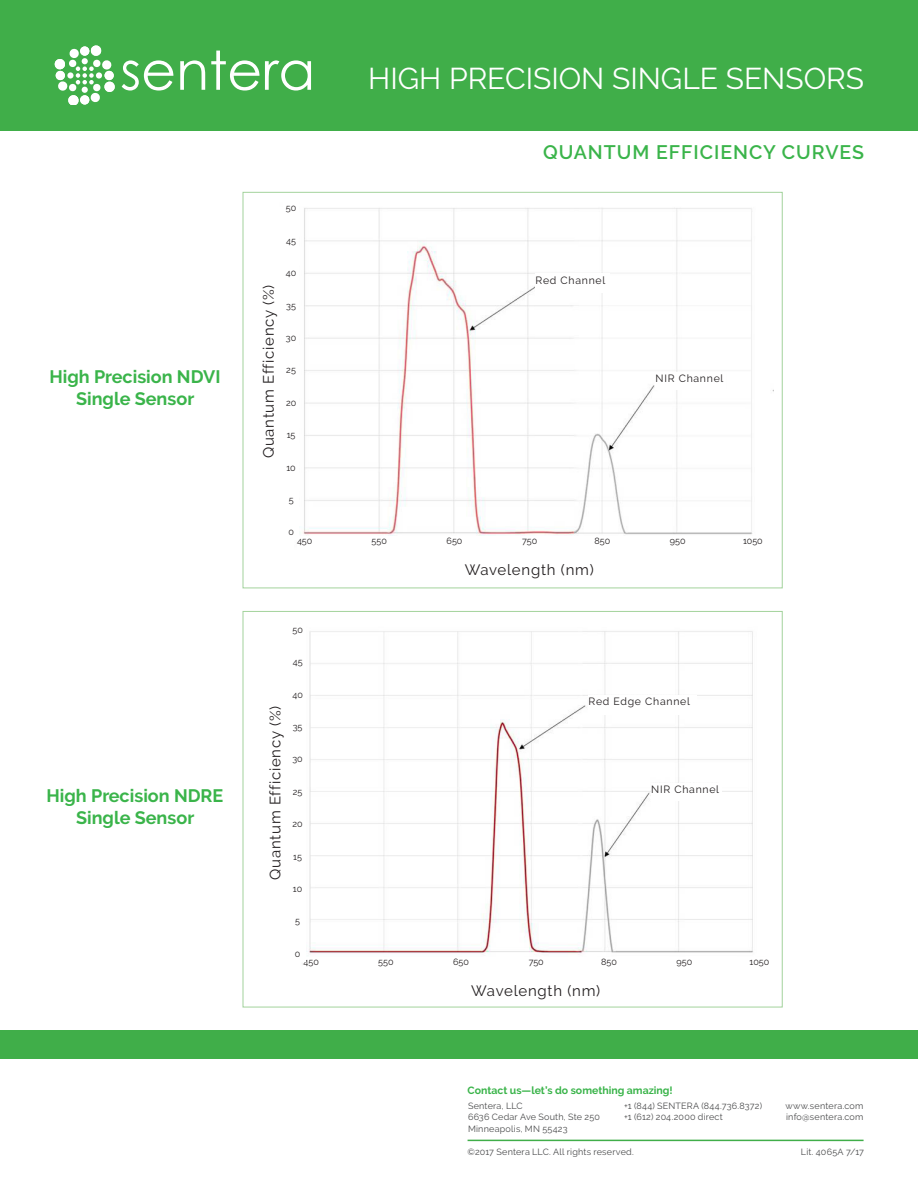
<style>
.page{position:relative;width:918px;height:1188px;background:#fff}
.page>*{position:absolute;margin:0;border:0;box-sizing:border-box;transform-origin:0 0}
.t1{font:30px "Raleway";color:#fff}
.t2{font:600 19.5px "Raleway";letter-spacing:.05em;color:#3ab44a}
.t3{font:700 18px/21.6px "Raleway";color:#3ab44a;text-align:center}
.t4{font:15px "Raleway";letter-spacing:.05em;color:#231f20}
.t5{font:10.5px "Raleway";letter-spacing:.07em;color:#231f20}
.t6{font:700 10.5px "Raleway";color:#3ab44a}
.Location_Numbers{font:9px "Raleway";letter-spacing:.025em;color:#4b4c4d}
.t7{font:9px "Raleway";color:#231f20}
</style>
<div class="page">
<div style="left:0;top:0;width:918px;height:130px;background:#40ae49"></div>
<svg style="left:122px;top:60px;width:51px;height:31px"></svg>
<svg style="left:180px;top:60px;width:25px;height:30px"></svg>
<svg style="left:211px;top:51px;width:48px;height:40px"></svg>
<svg style="left:265px;top:60px;width:46px;height:31px"></svg>
<svg style="left:54px;top:45px;width:61px;height:60px"></svg>
<hr style="left:468px;top:1140px;width:396px;height:1px;background:#40ae49">
<img style="left:302px;top:631px;width:451px;height:334px">
<div style="left:0;top:1030px;width:918px;height:28px;background:#40ae49"></div>
<img style="left:303px;top:208px;width:470px;height:328px">
<div style="left:304px;top:957px;width:477px;height:18px;background:#fff"></div>
<div style="left:290px;top:624px;width:15px;height:337px;background:#fff"></div>
<div style="left:589px;top:696px;width:108px;height:19px;background:#fff"></div>
<div style="left:651px;top:783px;width:70px;height:18px;background:#fff"></div>
<div style="left:536px;top:274px;width:74px;height:19px;background:#fff"></div>
<div style="left:656px;top:372px;width:70px;height:18px;background:#fff"></div>
<p class="t3" style="left:50px;top:366px;width:172px">High Precision NDVI<br>Single Sensor</p>
<p class="t3" style="left:47px;top:785px;width:178px">High Precision NDRE<br>Single Sensor</p>
<p class="t1" style="left:368px;top:61px;width:497px">HIGH PRECISION SINGLE SENSORS</p>
<p class="t2" style="left:543px;top:141px;width:322px">QUANTUM EFFICIENCY CURVES</p>
<p class="t4" style="left:260px;top:458px;width:175px;rotate:-90deg">Quantum Efficiency (%)</p>
<p class="t7" style="left:286px;top:203px;width:12px">50</p>
<p class="t7" style="left:286px;top:235px;width:11px">45</p>
<p class="t7" style="left:286px;top:268px;width:12px">40</p>
<p class="t7" style="left:286px;top:300px;width:11px">35</p>
<p class="t7" style="left:286px;top:333px;width:12px">30</p>
<p class="t7" style="left:286px;top:365px;width:11px">25</p>
<p class="t7" style="left:286px;top:397px;width:12px">20</p>
<p class="t7" style="left:287px;top:430px;width:10px">15</p>
<p class="t7" style="left:286px;top:462px;width:11px">10</p>
<p class="t7" style="left:289px;top:495px;width:6px">5</p>
<p class="t7" style="left:288px;top:527px;width:7px">0</p>
<p class="t5" style="left:536px;top:274px;width:71px">Red Channel</p>
<p class="t5" style="left:656px;top:372px;width:69px">NIR Channel</p>
<p class="t7" style="left:297px;top:536px;width:17px">450</p>
<p class="t7" style="left:372px;top:536px;width:17px">550</p>
<p class="t7" style="left:447px;top:536px;width:17px">650</p>
<p class="t7" style="left:522px;top:536px;width:17px">750</p>
<p class="t7" style="left:595px;top:536px;width:17px">850</p>
<p class="t7" style="left:670px;top:536px;width:17px">950</p>
<p class="t7" style="left:743px;top:536px;width:21px">1050</p>
<p class="t4" style="left:465px;top:561px;width:131px">Wavelength (nm)</p>
<p class="t4" style="left:266px;top:880px;width:175px;rotate:-90deg">Quantum Efficiency (%)</p>
<p class="t7" style="left:292px;top:624px;width:12px">50</p>
<p class="t7" style="left:293px;top:657px;width:11px">45</p>
<p class="t7" style="left:292px;top:689px;width:12px">40</p>
<p class="t7" style="left:293px;top:722px;width:11px">35</p>
<p class="t7" style="left:293px;top:754px;width:12px">30</p>
<p class="t7" style="left:293px;top:786px;width:11px">25</p>
<p class="t7" style="left:293px;top:819px;width:12px">20</p>
<p class="t7" style="left:293px;top:851px;width:10px">15</p>
<p class="t7" style="left:293px;top:884px;width:11px">10</p>
<p class="t7" style="left:295px;top:916px;width:6px">5</p>
<p class="t7" style="left:295px;top:948px;width:7px">0</p>
<p class="t5" style="left:589px;top:696px;width:103px">Red Edge Channel</p>
<p class="t5" style="left:651px;top:783px;width:69px">NIR Channel</p>
<p class="t7" style="left:304px;top:957px;width:17px">450</p>
<p class="t7" style="left:378px;top:957px;width:17px">550</p>
<p class="t7" style="left:453px;top:957px;width:17px">650</p>
<p class="t7" style="left:529px;top:957px;width:17px">750</p>
<p class="t7" style="left:601px;top:957px;width:17px">850</p>
<p class="t7" style="left:677px;top:957px;width:17px">950</p>
<p class="t7" style="left:750px;top:957px;width:21px">1050</p>
<p class="t4" style="left:471px;top:982px;width:131px">Wavelength (nm)</p>
<p class="t6" style="left:468px;top:1084px;width:207px">Contact us—let’s do something amazing!</p>
<p class="Location_Numbers" style="left:468px;top:1100px;width:56px">Sentera, LLC</p>
<p class="Location_Numbers" style="left:624px;top:1100px;width:139px">+1 (844) SENTERA (844.736.8372)</p>
<p class="Location_Numbers" style="left:785px;top:1100px;width:80px">www.sentera.com</p>
<p class="Location_Numbers" style="left:468px;top:1112px;width:133px">6636 Cedar Ave South, Ste 250</p>
<p class="Location_Numbers" style="left:624px;top:1112px;width:100px">+1 (612) 204.2000 direct</p>
<p class="Location_Numbers" style="left:786px;top:1112px;width:79px">info@sentera.com</p>
<p class="Location_Numbers" style="left:468px;top:1124px;width:101px">Minneapolis, MN 55423</p>
<p class="Location_Numbers" style="left:468px;top:1146px;width:168px">©2017 Sentera LLC. All rights reserved.</p>
<p class="Location_Numbers" style="left:801px;top:1146px;width:65px">Lit. 4065A 7/17</p>
</div>
